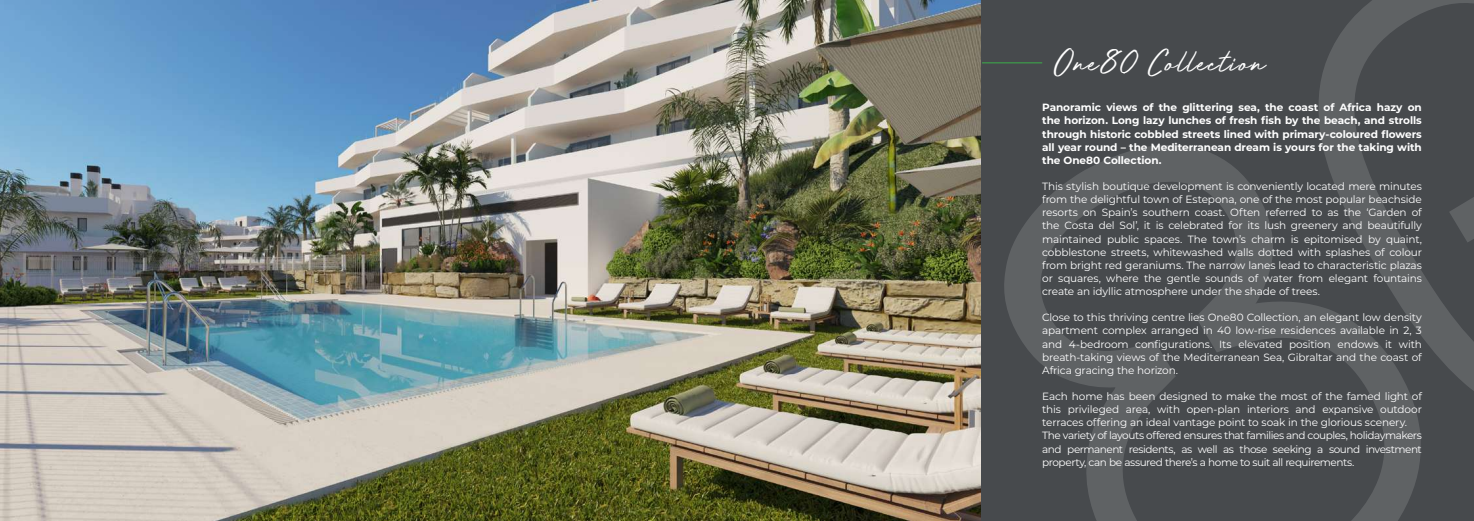
<style>
.page{position:relative;width:1474px;height:521px;background:#fff}
.page>*{position:absolute;margin:0;border:0;box-sizing:border-box;transform-origin:0 0}
.t1{font:35px "Future Shock";letter-spacing:.04em;color:#fff}
.t2{font:10.5px/13.1px "Montserrat";letter-spacing:-.02em;color:#fff;text-align:justify}
.t3{font:700 10.5px/13.1px "Montserrat";letter-spacing:-.005em;color:#fff;text-align:justify}
</style>
<div class="page">
<div style="left:971px;top:0;width:502px;height:521px;background:#474a4d"></div>
<img style="left:0;top:0;width:980px;height:521px">
<hr style="left:982px;top:62px;width:60px;height:1px;background:#3bae49">
<svg style="left:1004px;top:145px;width:417px;height:376px"></svg>
<svg style="left:1316px;top:0;width:157px;height:424px"></svg>
<h1 class="t1" style="left:1052px;top:47px;width:213px">One80 Collection</h1>
<p class="t3" style="left:1042px;top:100px;width:381px">Panoramic views of the glittering sea, the coast of Africa hazy on the horizon. Long lazy lunches of fresh fish by the beach, and strolls through historic cobbled streets lined with primary-coloured flowers all year round – the Mediterranean dream is yours for the taking with the One80 Collection.</p>
<p class="t2" style="left:1042px;top:179px;width:381px">This stylish boutique development is conveniently located mere minutes from the delightful town of Estepona, one of the most popular beachside resorts on Spain’s southern coast. Often referred to as the ‘Garden of the Costa del Sol’, it is celebrated for its lush greenery and beautifully maintained public spaces. The town’s charm is epitomised by quaint, cobblestone streets, whitewashed walls dotted with splashes of colour from bright red geraniums. The narrow lanes lead to characteristic plazas or squares, where the gentle sounds of water from elegant fountains create an idyllic atmosphere under the shade of trees.</p>
<p class="t2" style="left:1042px;top:311px;width:381px">Close to this thriving centre lies One80 Collection, an elegant low density apartment complex arranged in 40 low-rise residences available in 2, 3 and 4-bedroom configurations. Its elevated position endows it with breath-taking views of the Mediterranean Sea, Gibraltar and the coast of Africa gracing the horizon.</p>
<p class="t2" style="left:1042px;top:389px;width:381px;text-align:left">Each home has been designed to make the most of the famed light of this privileged area, with open-plan interiors and expansive outdoor terraces offering an ideal vantage point to soak in the glorious scenery.<br>The variety of layouts offered ensures that families and couples, holidaymakers and permanent residents, as well as those seeking a sound investment property, can be assured there’s a home to suit all requirements.</p>
</div>
